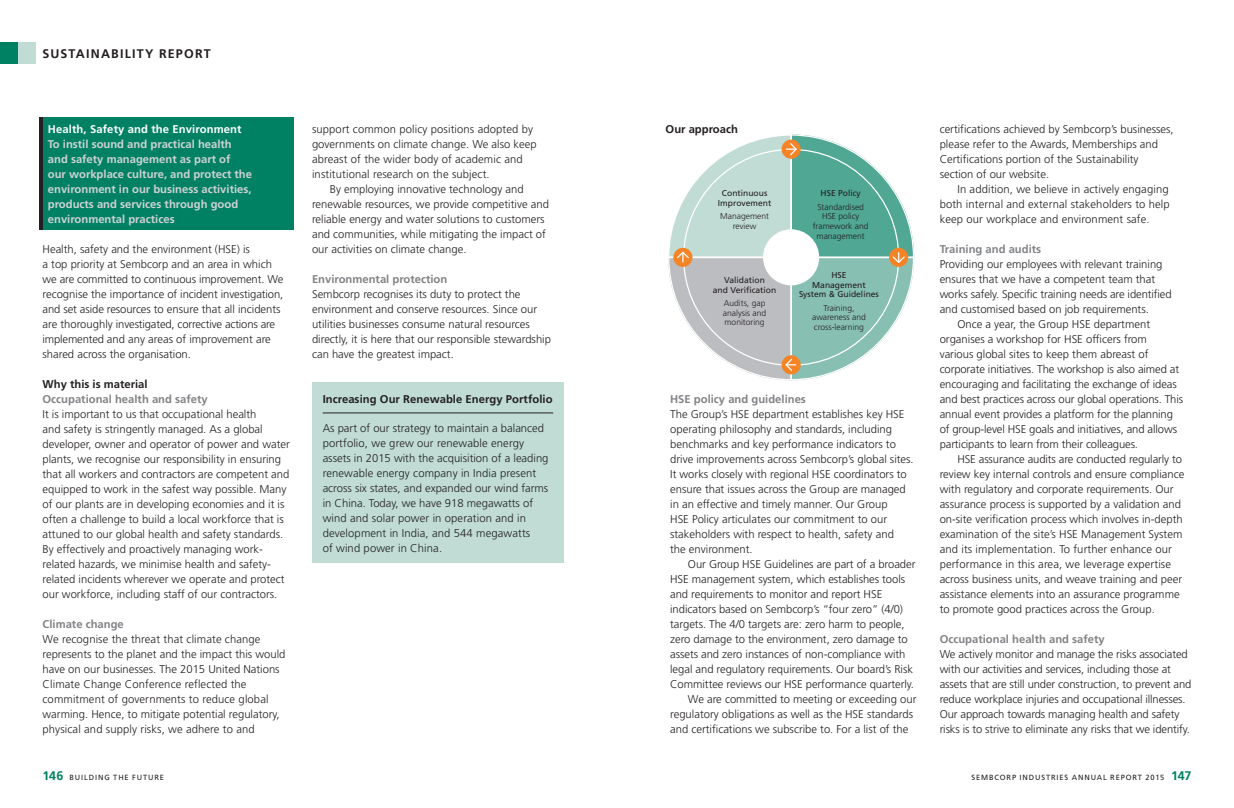
<style>
.page{position:relative;width:1234px;height:808px;background:#fff}
.page>*{position:absolute;margin:0;border:0;box-sizing:border-box;transform-origin:0 0}
.t1{font:700 12.5px "Frutiger";color:#231f20}
.Bodycopy___First_Par{font:300 11.25px/15px "Frutiger";color:#231f20}
.Bodycopy___Generic{font:300 11.25px/15px "Frutiger";color:#231f20}
.Highlight___Test_Fir{font:300 11.25px/15px "Frutiger";letter-spacing:.005em;color:#231f20}
.Header_w_Tagline___T{font:700 11.25px/15px "Frutiger";color:#d1d2d4}
.Body_Subsubhead{font:700 11.25px "Frutiger";color:#808285}
.Highlight___Title{font:700 11.25px "Frutiger";letter-spacing:.005em;color:#231f20}
.Header_w_Tagline___H{font:700 11.25px "Frutiger";letter-spacing:.01em;color:#fff}
.Body_Subhead___Black{font:700 11.25px "Frutiger";color:#231f20}
.Head_Centralis_Black{font:300 8.5px/9.8px "Frutiger";color:#231f20;text-align:center}
.Head_Centralis_Black-2{font:8.5px/9.8px "Frutiger";color:#231f20;text-align:center}
.t2{font:7.5px "Frutiger";letter-spacing:.115em;color:#231f20}
.s1{font-weight:700;font-size:12.5px;color:#008164}
</style>
<div class="page">
<div style="left:0;top:43px;width:18px;height:21px;background:#008164"></div>
<div style="left:18px;top:43px;width:17px;height:21px;background:#c0dcd4"></div>
<div style="left:43px;top:118px;width:251px;height:112px;background:#008164"></div>
<hr style="left:39px;top:118px;width:4px;height:112px;background:#231f20">
<div style="left:312px;top:383px;width:251px;height:180px;background:#c0dcd4"></div>
<hr style="left:322px;top:413px;width:231px;height:1px;background:#231f20">
<svg style="left:668px;top:134px;width:246px;height:247px"></svg>
<p class="t1" style="left:43px;top:46px;width:17px">Sustainability</p>
<p class="t1" style="left:159px;top:46px;width:19px">Report</p>
<p class="Header_w_Tagline___H" style="left:48px;top:122px;width:195px">Health, Safety and the Environment</p>
<p class="Header_w_Tagline___T" style="left:48px;top:136px;width:206px">To instil sound and practical health and safety management as part of<br>our workplace culture, and protect the environment in our business activities, products and services through good environmental practices</p>
<p class="Bodycopy___First_Par" style="left:43px;top:241px;width:242px">Health, safety and the environment (HSE) is<br>a top priority at Sembcorp and an area in which we are committed to continuous improvement. We recognise the importance of incident investigation, and set aside resources to ensure that all incidents are thoroughly investigated, corrective actions are implemented and any areas of improvement are shared across the organisation.</p>
<p class="Body_Subhead___Black" style="left:43px;top:377px;width:107px">Why this is material</p>
<p class="Body_Subsubhead" style="left:43px;top:392px;width:167px">Occupational health and safety</p>
<p class="Bodycopy___First_Par" style="left:43px;top:406px;width:249px">It is important to us that occupational health<br>and safety is stringently managed. As a global developer, owner and operator of power and water plants, we recognise our responsibility in ensuring that all workers and contractors are competent and equipped to work in the safest way possible. Many of our plants are in developing economies and it is often a challenge to build a local workforce that is attuned to our global health and safety standards.<br>By effectively and proactively managing work&shy;related hazards, we minimise health and safety&shy;related incidents wherever we operate and protect our workforce, including staff of our contractors.</p>
<p class="Body_Subsubhead" style="left:43px;top:617px;width:83px">Climate change</p>
<p class="Bodycopy___First_Par" style="left:43px;top:631px;width:244px">We recognise the threat that climate change represents to the planet and the impact this would have on our businesses. The 2015 United Nations Climate Change Conference reflected the commitment of governments to reduce global warming. Hence, to mitigate potential regulatory, physical and supply risks, we adhere to and</p>
<p class="Bodycopy___First_Par" style="left:312px;top:121px;width:226px">support common policy positions adopted by governments on climate change. We also keep abreast of the wider body of academic and institutional research on the subject.</p>
<p class="Bodycopy___Generic" style="left:312px;top:181px;width:238px;text-indent:18px">By employing innovative technology and renewable resources, we provide competitive and reliable energy and water solutions to customers and communities, while mitigating the impact of our activities on climate change.</p>
<p class="Body_Subsubhead" style="left:312px;top:272px;width:137px">Environmental protection</p>
<p class="Bodycopy___First_Par" style="left:312px;top:286px;width:240px">Sembcorp recognises its duty to protect the environment and conserve resources. Since our utilities businesses consume natural resources directly, it is here that our responsible stewardship can have the greatest impact.</p>
<p class="Highlight___Title" style="left:322px;top:393px;width:231px">Increasing Our Renewable Energy Portfolio</p>
<p class="Highlight___Test_Fir" style="left:322px;top:421px;width:227px">As part of our strategy to maintain a balanced portfolio, we grew our renewable energy assets in 2015 with the acquisition of a leading renewable energy company in India present across six states, and expanded our wind farms in China. Today, we have 918 megawatts of wind and solar power in operation and in development in India, and 544 megawatts<br>of wind power in China.</p>
<p class="Body_Subhead___Black" style="left:665px;top:122px;width:74px">Our approach</p>
<p class="Head_Centralis_Black-2" style="left:717px;top:188px;width:55px">Continuous<br>Improvement</p>
<p class="Head_Centralis_Black" style="left:720px;top:212px;width:50px">Management</p>
<p class="Head_Centralis_Black" style="left:732px;top:221px;width:25px">review</p>
<p class="Head_Centralis_Black-2" style="left:712px;top:275px;width:65px">Validation<br>and Verification</p>
<p class="Head_Centralis_Black" style="left:722px;top:298px;width:45px;text-align:justify">Audits, gap analysis and monitoring</p>
<p class="Head_Centralis_Black-2" style="left:820px;top:188px;width:42px">HSE Policy</p>
<p class="Head_Centralis_Black" style="left:817px;top:202px;width:48px">Standardised</p>
<p class="Head_Centralis_Black" style="left:821px;top:212px;width:39px">HSE policy</p>
<p class="Head_Centralis_Black" style="left:812px;top:221px;width:57px">framework and management</p>
<p class="Head_Centralis_Black-2" style="left:798px;top:270px;width:81px">HSE<br>Management<br>System &amp; Guidelines</p>
<p class="Head_Centralis_Black" style="left:812px;top:303px;width:55px">Training, awareness and cross-learning</p>
<p class="Body_Subsubhead" style="left:670px;top:392px;width:137px">HSE policy and guidelines</p>
<p class="Bodycopy___First_Par" style="left:670px;top:406px;width:245px">The Group’s HSE department establishes key HSE operating philosophy and standards, including benchmarks and key performance indicators to drive improvements across Sembcorp’s global sites.<br>It works closely with regional HSE coordinators to ensure that issues across the Group are managed in an effective and timely manner. Our Group<br>HSE Policy articulates our commitment to our stakeholders with respect to health, safety and<br>the environment.</p>
<p class="Bodycopy___Generic" style="left:670px;top:556px;width:247px;text-indent:18px">Our Group HSE Guidelines are part of a broader HSE management system, which establishes tools and requirements to monitor and report HSE indicators based on Sembcorp’s “four zero” (4/0) targets. The 4/0 targets are: zero harm to people, zero damage to the environment, zero damage to assets and zero instances of non-compliance with legal and regulatory requirements. Our board’s Risk Committee reviews our HSE performance quarterly.</p>
<p class="Bodycopy___Generic" style="left:670px;top:691px;width:248px;text-indent:18px">We are committed to meeting or exceeding our regulatory obligations as well as the HSE standards and certifications we subscribe to. For a list of the</p>
<p class="Bodycopy___Generic" style="left:939px;top:121px;width:235px">certifications achieved by Sembcorp’s businesses, please refer to the Awards, Memberships and Certifications portion of the Sustainability section of our website.</p>
<p class="Bodycopy___Generic" style="left:939px;top:181px;width:231px;text-align:justify;text-indent:18px">In addition, we believe in actively engaging both internal and external stakeholders to help keep our workplace and environment safe.</p>
<p class="Body_Subsubhead" style="left:939px;top:242px;width:103px">Training and audits</p>
<p class="Bodycopy___First_Par" style="left:939px;top:256px;width:233px">Providing our employees with relevant training ensures that we have a competent team that works safely. Specific training needs are identified and customised based on job requirements.</p>
<p class="Bodycopy___Generic" style="left:939px;top:316px;width:245px;text-indent:18px">Once a year, the Group HSE department organises a workshop for HSE officers from various global sites to keep them abreast of corporate initiatives. The workshop is also aimed at encouraging and facilitating the exchange of ideas and best practices across our global operations. This annual event provides a platform for the planning of group-level HSE goals and initiatives, and allows participants to learn from their colleagues.</p>
<p class="Bodycopy___Generic" style="left:939px;top:451px;width:246px;text-indent:18px">HSE assurance audits are conducted regularly to review key internal controls and ensure compliance with regulatory and corporate requirements. Our assurance process is supported by a validation and on-site verification process which involves in-depth examination of the site’s HSE Management System and its implementation. To further enhance our performance in this area, we leverage expertise across business units, and weave training and peer assistance elements into an assurance programme to promote good practices across the Group.</p>
<p class="Body_Subsubhead" style="left:939px;top:632px;width:167px">Occupational health and safety</p>
<p class="Bodycopy___First_Par" style="left:939px;top:646px;width:253px">We actively monitor and manage the risks associated with our activities and services, including those at assets that are still under construction, to prevent and reduce workplace injuries and occupational illnesses.<br>Our approach towards managing health and safety risks is to strive to eliminate any risks that we identify.</p>
<p class="t2" style="left:43px;top:773px;width:123px"><span class="s1">146</span> BUILDING THE FUTURE</p>
<p class="t2" style="left:971px;top:773px;width:221px">SEMBCORP INDUSTRIES ANNUAL REPORT 2015 <span class="s1">147</span></p>
</div>
